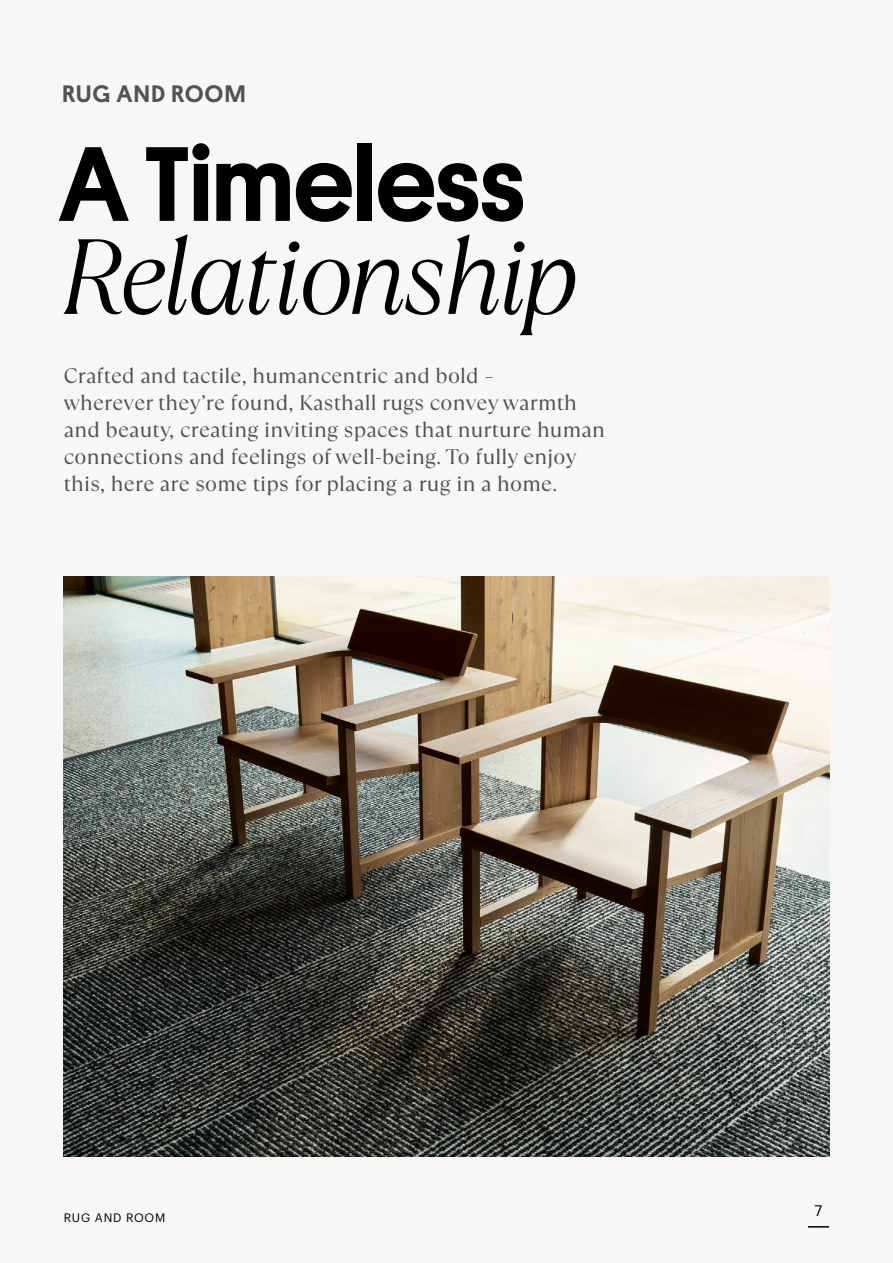
<style>
.page{position:relative;width:893px;height:1263px;background:#f9f7f5}
.page>*{position:absolute;margin:0;border:0;box-sizing:border-box;transform-origin:0 0}
.t1{font:italic 300 106.5px "TT Ramillas";letter-spacing:-.06em;color:#000}
.t2{font:500 106.5px "Platform";color:#000}
.t3{font:500 24px "Platform";letter-spacing:.06em;color:#545352}
.t4{font:21px/27px "TT Ramillas";letter-spacing:.01em;color:#545352}
.t5{font:15px "Graphik";color:#000}
.t6{font:12px "Graphik";letter-spacing:.06em;color:#000}
</style>
<div class="page">
<svg style="left:808px;top:1226px;width:21px;height:1px"></svg>
<img style="left:64px;top:576px;width:765px;height:581px">
<p class="t3" style="left:63px;top:76px;width:184px">RUG AND ROOM</p>
<h1 class="t2" style="left:59px;top:107px;width:467px">A Timeless</h1>
<h1 class="t1" style="left:59px;top:216px;width:522px">Relationship</h1>
<p class="t4" style="left:64px;top:362px;width:543px">Crafted and tactile, humancentric and bold –<br>wherever they’re found, Kasthall rugs convey warmth and beauty, creating inviting spaces that nurture human connections and feelings of well-being. To fully enjoy this, here are some tips for placing a rug in a home.</p>
<p class="t6" style="left:64px;top:1209px;width:103px">RUG AND ROOM</p>
<p class="t5" style="left:815px;top:1199px;width:9px">7</p>
</div>
